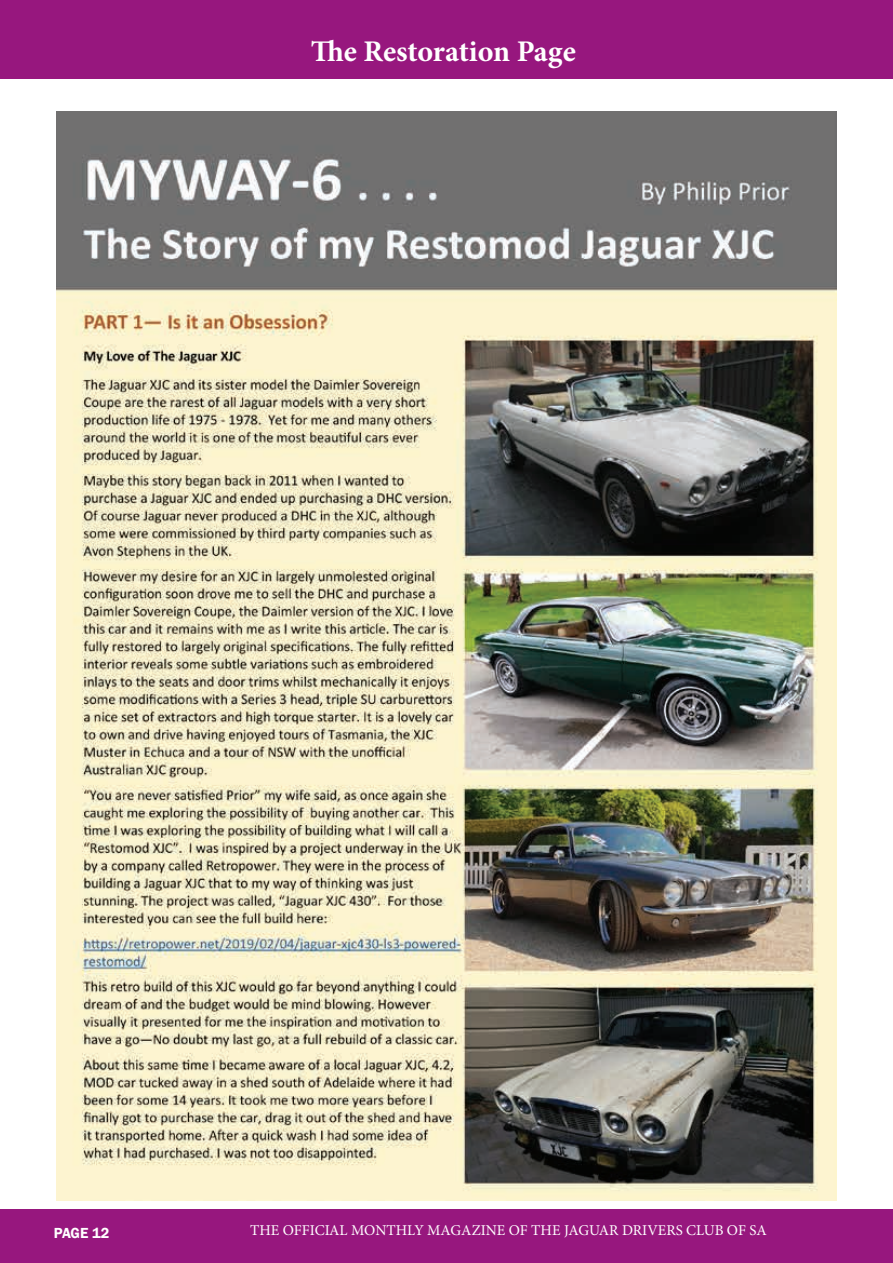
<style>
.page{position:relative;width:893px;height:1263px;background:#fff}
.page>*{position:absolute;margin:0;border:0;box-sizing:border-box;transform-origin:0 0}
.Article_Heading{font:700 30px "Minion Pro";letter-spacing:-.005em;color:#fff}
.t1{font:15px "Minion Pro";color:#fff}
.t2{font:600 15px "Franklin Gothic";letter-spacing:-.01em;color:#fff}
</style>
<div class="page">
<div style="left:0;top:1209px;width:893px;height:54px;background:#97177e"></div>
<div style="left:0;top:0;width:893px;height:54px;background:#97177e"></div>
<div style="left:0;top:22px;width:893px;height:56px;background:#97177e"></div>
<img style="left:57px;top:111px;width:779px;height:1089px">
<p class="Article_Heading" style="left:311px;top:30px;width:267px">The Restoration Page</p>
<p class="t2" style="left:54px;top:1224px;width:57px">PAGE 12</p>
<p class="t1" style="left:250px;top:1220px;width:518px">THE OFFICIAL MONTHLY MAGAZINE OF THE JAGUAR DRIVERS CLUB OF SA</p>
</div>
